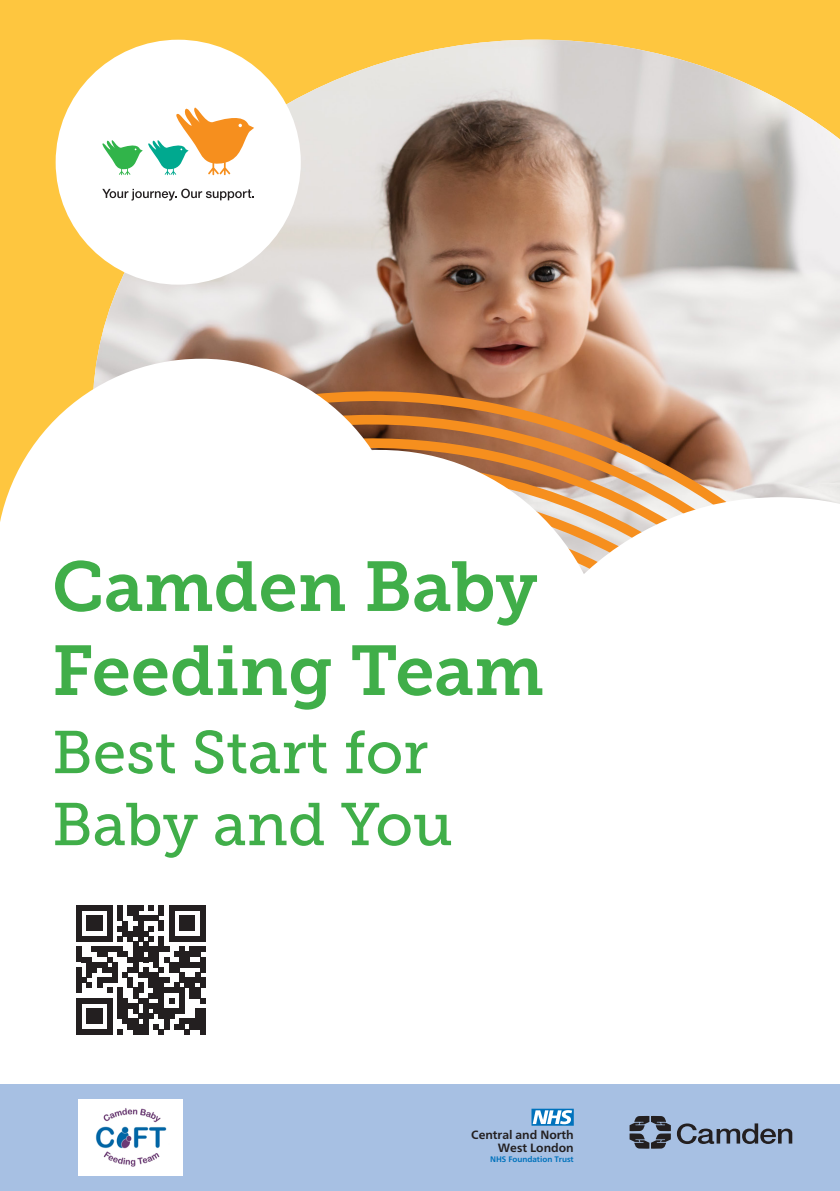
<style>
.page{position:relative;width:840px;height:1191px;background:#fff}
.page>*{position:absolute;margin:0;border:0;box-sizing:border-box;transform-origin:0 0}
.t1{font:70px/84px "Museo Slab 700";color:#40ae49}
.t2{font:60px "Museo Slab 500";color:#40ae49}
.t3{font:700 12px/12.2px "Frutiger Neue LT";color:#231f20;text-align:right}
.t4{font:700 8px "Frutiger Neue LT";color:#0072bc}
</style>
<div class="page">
<div style="left:0;top:0;width:839px;height:530px;background:#fec63f"></div>
<img style="left:93px;top:40px;width:746px;height:457px">
<svg style="left:406px;top:388px;width:412px;height:109px"></svg>
<div style="left:151px;top:450px;width:458px;height:457px;background:#fff;border-radius:50%"></div>
<svg style="left:520px;top:497px;width:319px;height:77px"></svg>
<div style="left:56px;top:40px;width:244px;height:245px;background:#fff;border-radius:50%"></div>
<svg style="left:102px;top:107px;width:152px;height:68px"></svg>
<svg style="left:102px;top:189px;width:152px;height:11px"></svg>
<svg style="left:0;top:359px;width:406px;height:171px;fill:#fff"></svg>
<div style="left:0;top:1084px;width:839px;height:107px;background:#a7c0e3"></div>
<svg style="left:629px;top:1115px;width:162px;height:33px"></svg>
<svg style="left:531px;top:1108px;width:42px;height:17px"></svg>
<div style="left:76px;top:905px;width:5px;height:31px;background:#231f20"></div>
<div style="left:87px;top:915px;width:5px;height:16px;background:#231f20"></div>
<div style="left:92px;top:915px;width:5px;height:16px;background:#231f20"></div>
<div style="left:97px;top:915px;width:5px;height:16px;background:#231f20"></div>
<svg style="left:81px;top:905px;width:26px;height:5px"></svg>
<div style="left:107px;top:905px;width:5px;height:31px;background:#231f20"></div>
<div style="left:117px;top:905px;width:6px;height:15px;background:#231f20"></div>
<div style="left:123px;top:920px;width:5px;height:16px;background:#231f20"></div>
<div style="left:128px;top:905px;width:5px;height:10px;background:#231f20"></div>
<div style="left:133px;top:905px;width:5px;height:15px;background:#231f20"></div>
<div style="left:138px;top:915px;width:5px;height:21px;background:#231f20"></div>
<svg style="left:138px;top:905px;width:21px;height:15px"></svg>
<div style="left:159px;top:905px;width:5px;height:10px;background:#231f20"></div>
<div style="left:159px;top:920px;width:5px;height:11px;background:#231f20"></div>
<div style="left:169px;top:905px;width:5px;height:31px;background:#231f20"></div>
<div style="left:179px;top:915px;width:5px;height:16px;background:#231f20"></div>
<div style="left:184px;top:915px;width:6px;height:16px;background:#231f20"></div>
<div style="left:190px;top:915px;width:5px;height:16px;background:#231f20"></div>
<svg style="left:174px;top:905px;width:26px;height:5px"></svg>
<div style="left:200px;top:905px;width:5px;height:31px;background:#231f20"></div>
<svg style="left:76px;top:926px;width:129px;height:108px"></svg>
<div style="left:200px;top:1008px;width:5px;height:16px;background:#231f20"></div>
<div style="left:200px;top:1024px;width:5px;height:10px;background:#231f20"></div>
<img style="left:78px;top:1099px;width:105px;height:76px">
<p class="t1" style="left:52px;top:545px;width:493px">Camden Baby<br>Feeding Team</p>
<p class="t2" style="left:52px;top:719px;width:378px">Best Start for</p>
<p class="t2" style="left:52px;top:791px;width:402px">Baby and You</p>
<p class="t3" style="left:471px;top:1129px;width:104px">Central and North<br>West London</p>
<p class="t4" style="left:490px;top:1154px;width:85px">NHS Foundation Trust</p>
</div>
